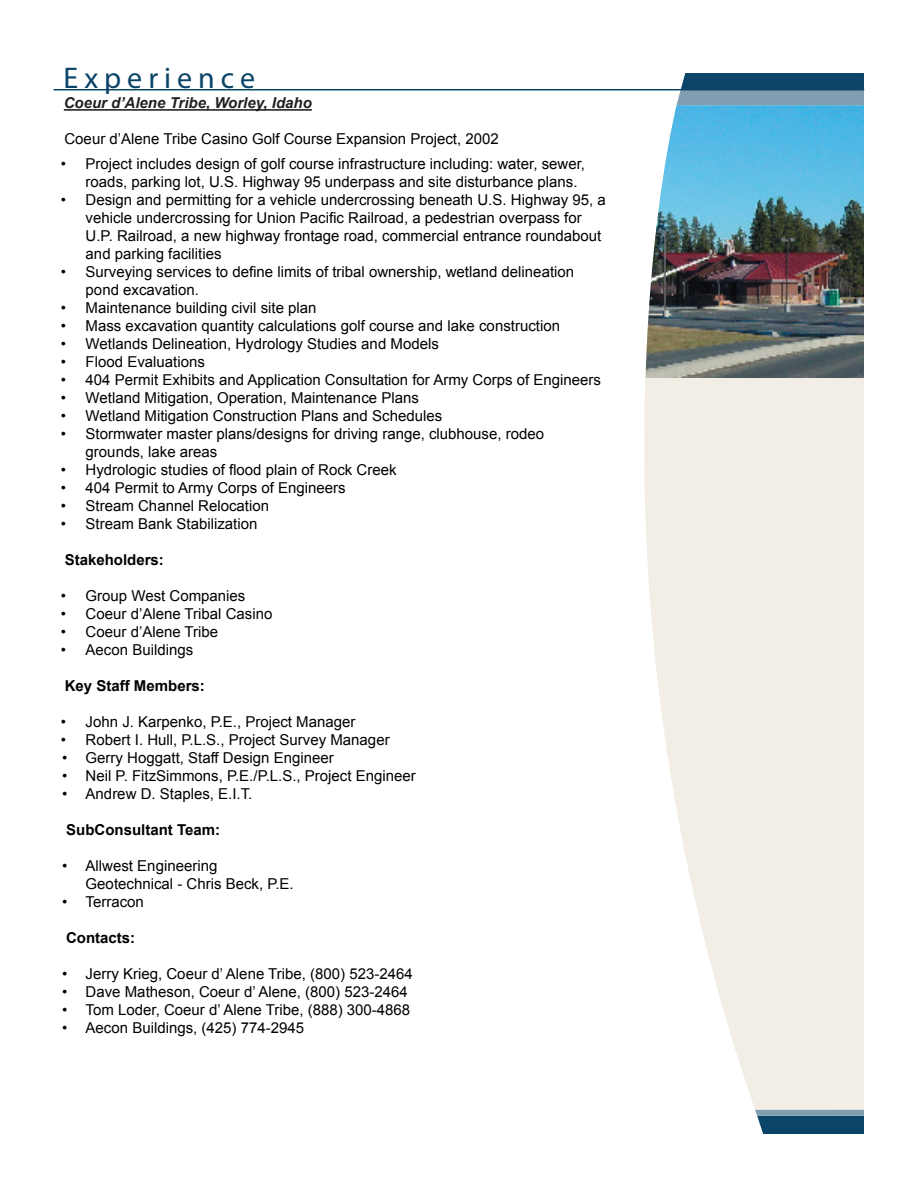
<style>
.page{position:relative;width:918px;height:1188px;background:#fff}
.page>*{position:absolute;margin:0;border:0;box-sizing:border-box;transform-origin:0 0}
.t1{font:30px "Myriad Pro";letter-spacing:.2em;color:#0a4468}
.t2{font:15px/18px "Arial";color:#000}
.t3{font:700 15px "Arial";color:#000}
.t4{font:italic 700 15px "Arial";color:#231f20}
</style>
<div class="page">
<svg style="left:677px;top:73px;width:187px;height:32px"></svg>
<svg style="left:644px;top:367px;width:220px;height:743px;fill:#f2eee6"></svg>
<svg style="left:755px;top:1110px;width:109px;height:24px"></svg>
<img style="left:646px;top:105px;width:218px;height:273px">
<hr style="left:64px;top:109px;width:248px;height:2px;background:#231f20">
<h1 class="t1" style="left:64px;top:62px;width:193px">Experience</h1>
<p class="t4" style="left:64px;top:93px;width:250px">Coeur d’Alene Tribe, Worley, Idaho</p>
<p class="t2" style="left:64px;top:130px;width:436px">Coeur d’Alene Tribe Casino Golf Course Expansion Project, 2002</p>
<p class="t2" style="left:86px;top:155px;width:501px;text-indent:-25px">• Project includes design of golf course infrastructure including: water, sewer, roads, parking lot, U.S. Highway 95 underpass and site disturbance plans.</p>
<p class="t2" style="left:86px;top:191px;width:522px;text-indent:-25px">• Design and permitting for a vehicle undercrossing beneath U.S. Highway 95, a vehicle undercrossing for Union Pacific Railroad, a pedestrian overpass for U.P. Railroad, a new highway frontage road, commercial entrance roundabout and parking facilities</p>
<p class="t2" style="left:86px;top:263px;width:490px;text-indent:-25px">• Surveying services to define limits of tribal ownership, wetland delineation pond excavation.</p>
<p class="t2" style="left:61px;top:299px;width:257px">• Maintenance building civil site plan</p>
<p class="t2" style="left:61px;top:317px;width:501px">• Mass excavation quantity calculations golf course and lake construction</p>
<p class="t2" style="left:61px;top:335px;width:380px">• Wetlands Delineation, Hydrology Studies and Models</p>
<p class="t2" style="left:61px;top:353px;width:146px">• Flood Evaluations</p>
<p class="t2" style="left:61px;top:371px;width:542px">• 404 Permit Exhibits and Application Consultation for Army Corps of Engineers</p>
<p class="t2" style="left:61px;top:389px;width:360px">• Wetland Mitigation, Operation, Maintenance Plans</p>
<p class="t2" style="left:61px;top:407px;width:383px">• Wetland Mitigation Construction Plans and Schedules</p>
<p class="t2" style="left:86px;top:425px;width:460px;text-indent:-25px">• Stormwater master plans/designs for driving range, clubhouse, rodeo grounds, lake areas</p>
<p class="t2" style="left:61px;top:461px;width:337px">• Hydrologic studies of flood plain of Rock Creek</p>
<p class="t2" style="left:61px;top:479px;width:286px">• 404 Permit to Army Corps of Engineers</p>
<p class="t2" style="left:61px;top:497px;width:210px">• Stream Channel Relocation</p>
<p class="t2" style="left:61px;top:515px;width:198px">• Stream Bank Stabilization</p>
<p class="t3" style="left:65px;top:550px;width:101px">Stakeholders:</p>
<p class="t2" style="left:61px;top:587px;width:186px">• Group West Companies</p>
<p class="t2" style="left:61px;top:605px;width:213px">• Coeur d’Alene Tribal Casino</p>
<p class="t2" style="left:61px;top:623px;width:159px">• Coeur d’Alene Tribe</p>
<p class="t2" style="left:61px;top:641px;width:134px">• Aecon Buildings</p>
<p class="t3" style="left:65px;top:676px;width:142px">Key Staff Members:</p>
<p class="t2" style="left:61px;top:713px;width:296px">• John J. Karpenko, P.E., Project Manager</p>
<p class="t2" style="left:61px;top:731px;width:330px">• Robert I. Hull, P.L.S., Project Survey Manager</p>
<p class="t2" style="left:62px;top:749px;width:273px">• Gerry Hoggatt, Staff Design Engineer</p>
<p class="t2" style="left:62px;top:767px;width:355px">• Neil P. FitzSimmons, P.E./P.L.S., Project Engineer</p>
<p class="t2" style="left:62px;top:785px;width:192px">• Andrew D. Staples, E.I.T.</p>
<p class="t3" style="left:66px;top:820px;width:155px">SubConsultant Team:</p>
<p class="t2" style="left:86px;top:857px;width:210px;text-indent:-23px">• Allwest Engineering<br>Geotechnical - Chris Beck, P.E.</p>
<p class="t2" style="left:62px;top:893px;width:83px">• Terracon</p>
<p class="t3" style="left:66px;top:928px;width:71px">Contacts:</p>
<p class="t2" style="left:62px;top:965px;width:352px">• Jerry Krieg, Coeur d’ Alene Tribe, (800) 523-2464</p>
<p class="t2" style="left:62px;top:983px;width:347px">• Dave Matheson, Coeur d’ Alene, (800) 523-2464</p>
<p class="t2" style="left:62px;top:1001px;width:349px">• Tom Loder, Coeur d’ Alene Tribe, (888) 300-4868</p>
<p class="t2" style="left:62px;top:1019px;width:243px">• Aecon Buildings, (425) 774-2945</p>
</div>
